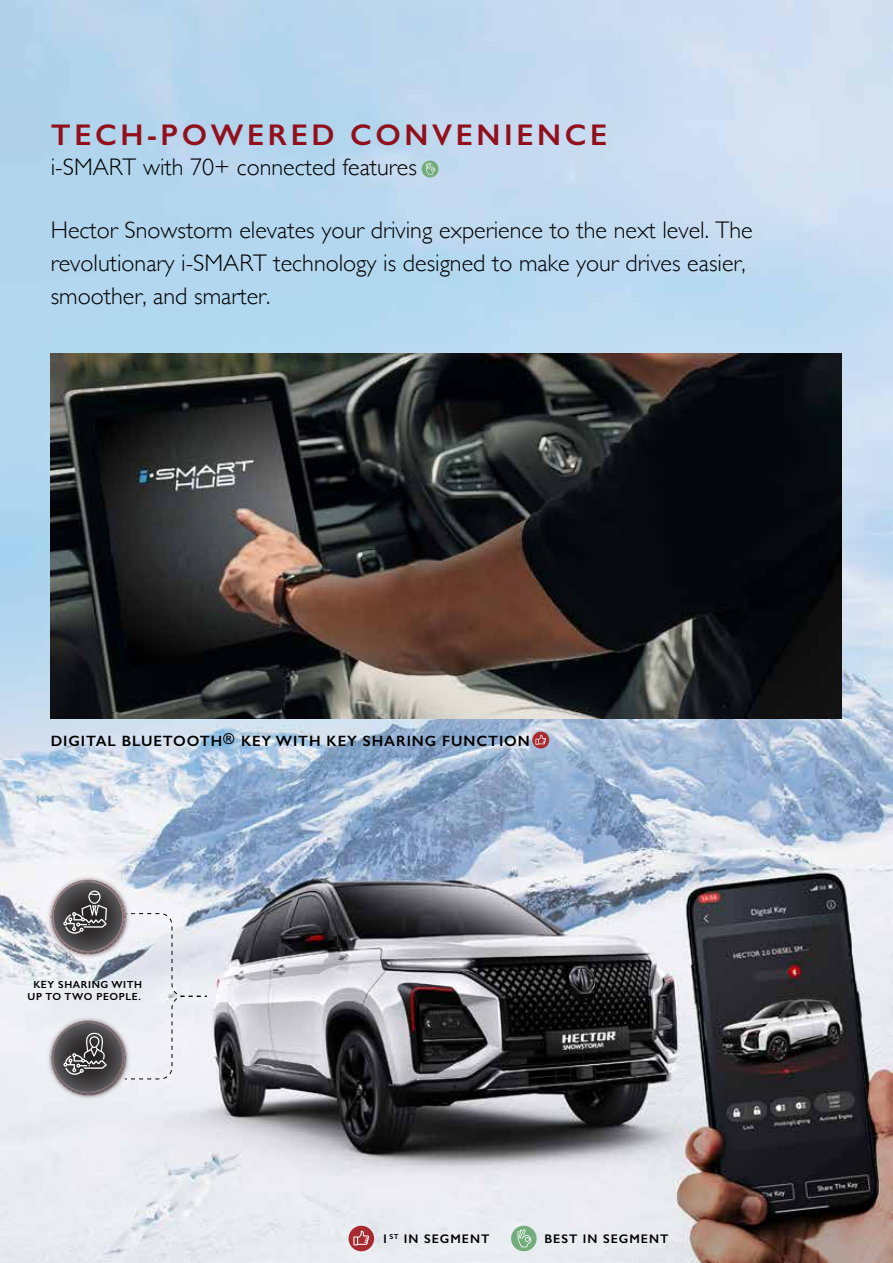
<style>
.page{position:relative;width:893px;height:1263px;background:#fff}
.page>*{position:absolute;margin:0;border:0;box-sizing:border-box;transform-origin:0 0}
.t1{font:600 30px "Gill Sans";letter-spacing:.12em;color:#92101b}
.t2{font:300 24px/33px "Gill Sans";color:#000}
.t3{font:600 15px "Gill Sans";letter-spacing:.06em;color:#000}
.t4{font:600 12.6px "Gill Sans";letter-spacing:.08em;color:#000}
.t5{font:600 10.35px/12.3px "Gill Sans";letter-spacing:.06em;color:#000;text-align:center}
</style>
<div class="page">
<img style="left:0;top:0;width:893px;height:1263px">
<img style="left:51px;top:353px;width:790px;height:365px">
<svg style="left:42px;top:873px;width:165px;height:229px"></svg>
<div style="left:422px;top:161px;width:17px;height:16px;background:#73ad7c;border-radius:50%"></div>
<svg style="left:426px;top:163px;width:9px;height:12px"></svg>
<div style="left:532px;top:732px;width:17px;height:16px;background:#a8292f;border-radius:50%"></div>
<svg style="left:535px;top:735px;width:11px;height:10px"></svg>
<div style="left:511px;top:1226px;width:26px;height:25px;background:#73ad7c;border-radius:50%"></div>
<svg style="left:517px;top:1229px;width:15px;height:18px"></svg>
<div style="left:349px;top:1226px;width:25px;height:25px;background:#a8292f;border-radius:50%"></div>
<svg style="left:353px;top:1230px;width:16px;height:15px"></svg>
<p class="t1" style="left:51px;top:117px;width:558px">TECH-POWERED CONVENIENCE</p>
<p class="t2" style="left:51px;top:150px;width:368px">i-SMART with 70+ connected features</p>
<p class="t2" style="left:51px;top:213px;width:703px">Hector Snowstorm elevates your driving experience to the next level. The revolutionary i-SMART technology is designed to make your drives easier, smoother, and smarter.</p>
<p class="t3" style="left:51px;top:731px;width:481px">DIGITAL BLUETOOTH® KEY WITH KEY SHARING FUNCTION</p>
<p class="t5" style="left:28px;top:978px;width:116px">KEY SHARING WITH<br>UP TO TWO PEOPLE.</p>
<p class="t4" style="left:382px;top:1231px;width:109px">1<sup>ST</sup> IN SEGMENT</p>
<p class="t4" style="left:544px;top:1231px;width:125px">BEST IN SEGMENT</p>
</div>
